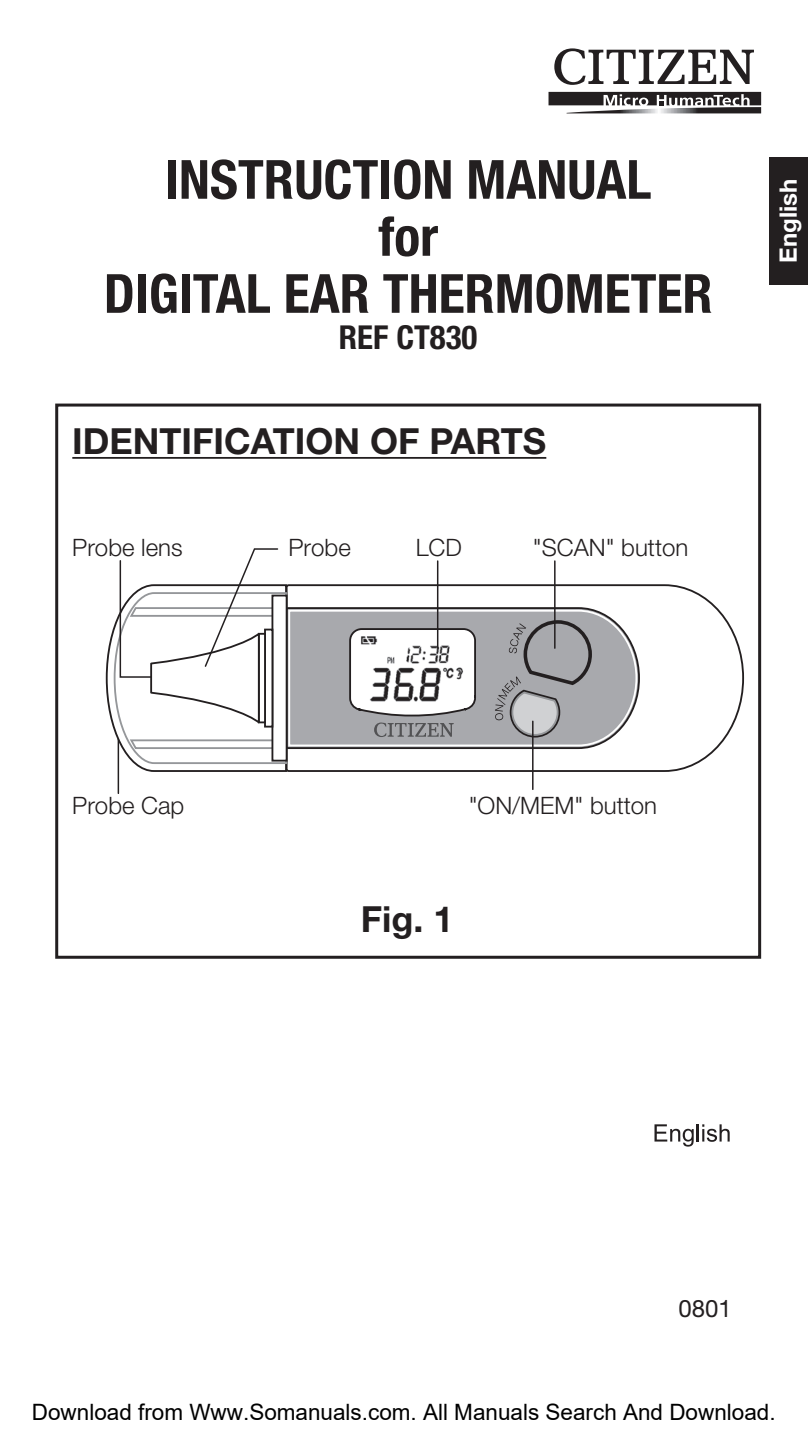
<style>
.page{position:relative;width:808px;height:1455px;background:#fff}
.page>*{position:absolute;margin:0;border:0;box-sizing:border-box;transform-origin:0 0}
.t1{font:700 condensed 54px/57px "Helvetica Neue LT";color:#231f20;text-align:center}
.t2{font:700 36px "Helvetica Neue LT";color:#231f20}
.t3{font:700 condensed 33px "Helvetica Neue LT";color:#231f20}
.t4{font:300 24px "Helvetica Neue LT";color:#231f20}
.t5{font:700 24px "Helvetica Neue LT";color:#fff}
.t6{font:24px "Helvetica Neue LT";color:#231f20}
.t7{font:22.5px "Arial";color:#000}
</style>
<div class="page">
<div style="left:770px;top:157px;width:38px;height:127px;background:#231f20"></div>
<div style="left:55px;top:403px;width:706px;height:555px;border:3px solid #231f20"></div>
<svg style="left:554px;top:48px;width:200px;height:37px"></svg>
<svg style="left:548px;top:92px;width:213px;height:21px"></svg>
<svg style="left:556px;top:584px;width:188px;height:188px"></svg>
<svg style="left:556px;top:609px;width:82px;height:138px"></svg>
<svg style="left:105px;top:618px;width:12px;height:120px"></svg>
<svg style="left:556px;top:620px;width:36px;height:117px;background:#9a9b9e"></svg>
<svg style="left:117px;top:548px;width:439px;height:246px"></svg>
<hr style="left:72px;top:457px;width:474px;height:2px;background:#231f20">
<svg style="left:654px;top:1124px;width:76px;height:22px"></svg>
<h1 class="t1" style="left:104px;top:155px;width:610px">INSTRUCTION MANUAL<br>for<br>DIGITAL EAR THERMOMETER</h1>
<h3 class="t3" style="left:339px;top:325px;width:140px">REF CT830</h3>
<h2 class="t2" style="left:72px;top:428px;width:475px">IDENTIFICATION OF PARTS</h2>
<p class="t4" style="left:72px;top:539px;width:112px">Probe lens</p>
<p class="t4" style="left:416px;top:539px;width:48px">LCD</p>
<p class="t4" style="left:533px;top:539px;width:157px">"SCAN" button</p>
<p class="t4" style="left:288px;top:539px;width:64px">Probe</p>
<p class="t5" style="left:780px;top:262px;width:85px;rotate:-90deg">English</p>
<p class="t4" style="left:72px;top:797px;width:114px">Probe Cap</p>
<p class="t4" style="left:469px;top:797px;width:190px">"ON/MEM" button</p>
<h2 class="t2" style="left:361px;top:906px;width:94px">Fig. 1</h2>
<p class="t6" style="left:678px;top:1299px;width:55px">0801</p>
<p class="t7" style="left:32px;top:1399px;width:745px">Download from Www.Somanuals.com. All Manuals Search And Download.</p>
</div>
